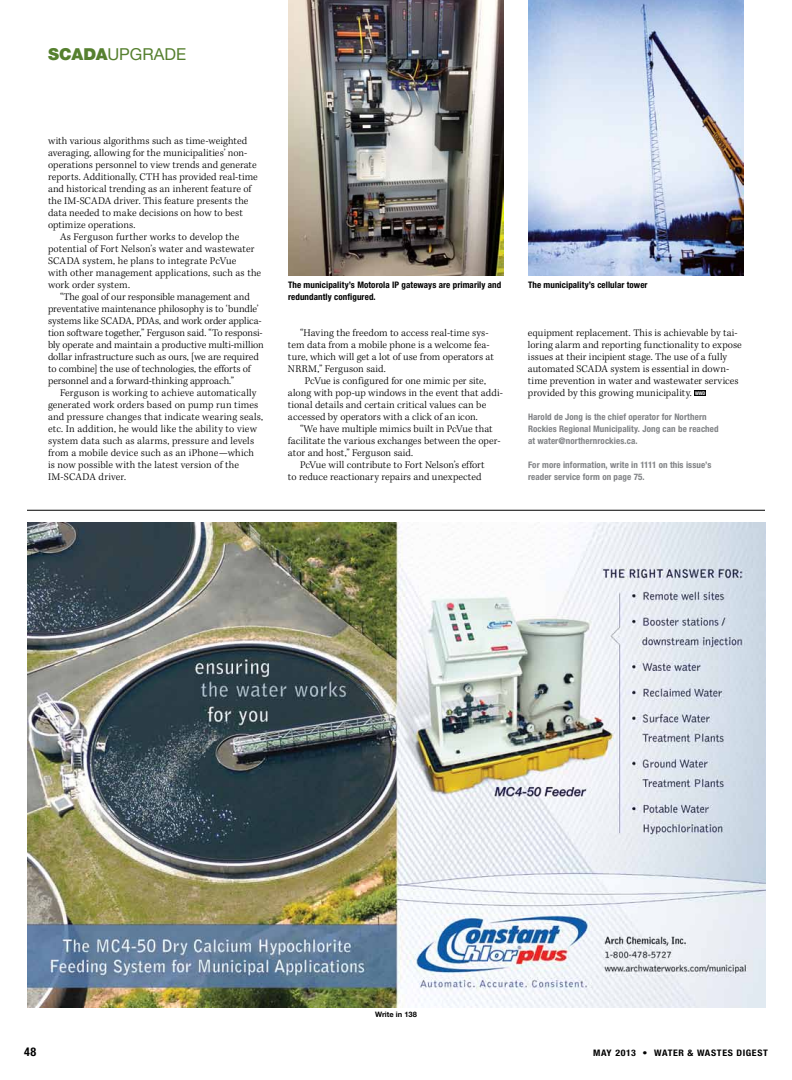
<style>
.page{position:relative;width:792px;height:1080px;background:#fff}
.page>*{position:absolute;margin:0;border:0;box-sizing:border-box;transform-origin:0 0}
.t1{font:16.5px "Helvetica Neue LT Std";color:#56802f}
.t2{font:700 condensed 12px "Helvetica Neue LT Std";color:#000}
.t3{font:300 10.5px/12px "Kepler Std";letter-spacing:.005em;color:#000}
.t4{font:700 condensed 9px/12px "Helvetica Neue LT Std";letter-spacing:.01em;color:#808285}
.t5{font:700 condensed 9px/12px "Helvetica Neue LT Std";letter-spacing:.01em;color:#000}
.t6{font:700 condensed 9px "Helvetica Neue LT Std";letter-spacing:.065em;color:#000;scale:1.1 1}
.t7{font:700 7.5px "Helvetica Neue LT Std";color:#000}
.s1{font-weight:900}
.s2{font-family:"Helvetica Neue LT Std";font-weight:700;font-stretch:condensed;font-size:5px;color:#fff}
</style>
<div class="page">
<div style="left:694px;top:390px;width:12px;height:6px;background:#000"></div>
<img style="left:288px;top:0;width:216px;height:276px">
<img style="left:528px;top:0;width:216px;height:276px">
<img style="left:27px;top:522px;width:738px;height:486px">
<hr style="left:27px;top:510px;width:738px;height:1px;background:#000">
<h1 class="t1" style="left:48px;top:44px;width:140px"><span class="s1">SCADA</span>UPGRADE</h1>
<p class="t3" style="left:48px;top:135px;width:201px">with various algorithms such as time-weighted</p>
<p class="t3" style="left:48px;top:147px;width:201px">averaging, allowing for the municipalities’ non-</p>
<p class="t3" style="left:48px;top:159px;width:210px">operations personnel to view trends and generate</p>
<p class="t3" style="left:48px;top:171px;width:211px">reports. Additionally, CTH has provided real-time</p>
<p class="t3" style="left:48px;top:183px;width:205px">and historical trending as an inherent feature of</p>
<p class="t3" style="left:48px;top:195px;width:202px">the IM-SCADA driver. This feature presents the</p>
<p class="t3" style="left:48px;top:207px;width:196px">data needed to make decisions on how to best</p>
<p class="t3" style="left:48px;top:219px;width:89px">optimize operations.</p>
<p class="t3" style="left:60px;top:231px;width:181px">As Ferguson further works to develop the</p>
<p class="t3" style="left:48px;top:243px;width:208px">potential of Fort Nelson’s water and wastewater</p>
<p class="t3" style="left:48px;top:255px;width:190px">SCADA system, he plans to integrate PcVue</p>
<p class="t3" style="left:48px;top:267px;width:215px">with other management applications, such as the</p>
<p class="t3" style="left:48px;top:279px;width:84px">work order system.</p>
<p class="t3" style="left:60px;top:291px;width:191px">“The goal of our responsible management and</p>
<p class="t3" style="left:48px;top:303px;width:212px">preventative maintenance philosophy is to ‘bundle’</p>
<p class="t3" style="left:48px;top:315px;width:215px">systems like SCADA, PDAs, and work order applica-</p>
<p class="t3" style="left:48px;top:327px;width:216px">tion software together,” Ferguson said. “To responsi-</p>
<p class="t3" style="left:48px;top:339px;width:217px">bly operate and maintain a productive multi-million</p>
<p class="t3" style="left:48px;top:351px;width:212px">dollar infrastructure such as ours, [we are required</p>
<p class="t3" style="left:48px;top:363px;width:204px">to combine] the use of technologies, the efforts of</p>
<p class="t3" style="left:48px;top:375px;width:188px">personnel and a forward-thinking approach.”</p>
<p class="t3" style="left:60px;top:387px;width:198px">Ferguson is working to achieve automatically</p>
<p class="t3" style="left:48px;top:399px;width:212px">generated work orders based on pump run times</p>
<p class="t3" style="left:48px;top:411px;width:217px">and pressure changes that indicate wearing seals,</p>
<p class="t3" style="left:48px;top:423px;width:210px">etc. In addition, he would like the ability to view</p>
<p class="t3" style="left:48px;top:435px;width:208px">system data such as alarms, pressure and levels</p>
<p class="t3" style="left:48px;top:447px;width:207px">from a mobile device such as an iPhone—which</p>
<p class="t3" style="left:48px;top:459px;width:193px">is now possible with the latest version of the</p>
<p class="t3" style="left:48px;top:471px;width:80px">IM-SCADA driver.</p>
<p class="t5" style="left:288px;top:279px;width:215px">The municipality’s Motorola IP gateways are primarily and redundantly configured.</p>
<p class="t5" style="left:528px;top:279px;width:121px">The municipality’s cellular tower</p>
<p class="t3" style="left:288px;top:327px;width:207px;text-indent:12px">“Having the freedom to access real-time sys&shy;tem data from a mobile phone is a welcome fea&shy;ture, which will get a lot of use from operators at NRRM,” Ferguson said.</p>
<p class="t3" style="left:288px;top:375px;width:216px;text-indent:17px">PcVue is configured for one mimic per site, along with pop-up windows in the event that addi&shy;tional details and certain critical values can be accessed by operators with a click of an icon.</p>
<p class="t3" style="left:300px;top:423px;width:194px">“We have multiple mimics built in PcVue that</p>
<p class="t3" style="left:288px;top:435px;width:214px">facilitate the various exchanges between the oper-</p>
<p class="t3" style="left:288px;top:447px;width:127px">ator and host,” Ferguson said.</p>
<p class="t3" style="left:300px;top:459px;width:186px">PcVue will contribute to Fort Nelson’s effort</p>
<p class="t3" style="left:288px;top:471px;width:195px">to reduce reactionary repairs and unexpected</p>
<p class="t3" style="left:528px;top:327px;width:215px">equipment replacement. This is achievable by tai&shy;loring alarm and reporting functionality to expose issues at their incipient stage. The use of a fully automated SCADA system is essential in down&shy;time prevention in water and wastewater services provided by this growing municipality. <span class="s2">WWD</span></p>
<p class="t4" style="left:528px;top:411px;width:192px">Harold de Jong is the chief operator for Northern<br>Rockies Regional Municipality. Jong can be reached at water@northernrockies.ca.</p>
<p class="t4" style="left:528px;top:459px;width:185px">For more information, write in 1111 on this issue’s reader service form on page 75.</p>
<p class="t7" style="left:375px;top:1009px;width:43px">Write in 138</p>
<p class="t2" style="left:24px;top:1044px;width:14px">48</p>
<p class="t6" style="left:593px;top:1047px;width:161px">May 2013 • Water &amp; Wastes Digest</p>
</div>
